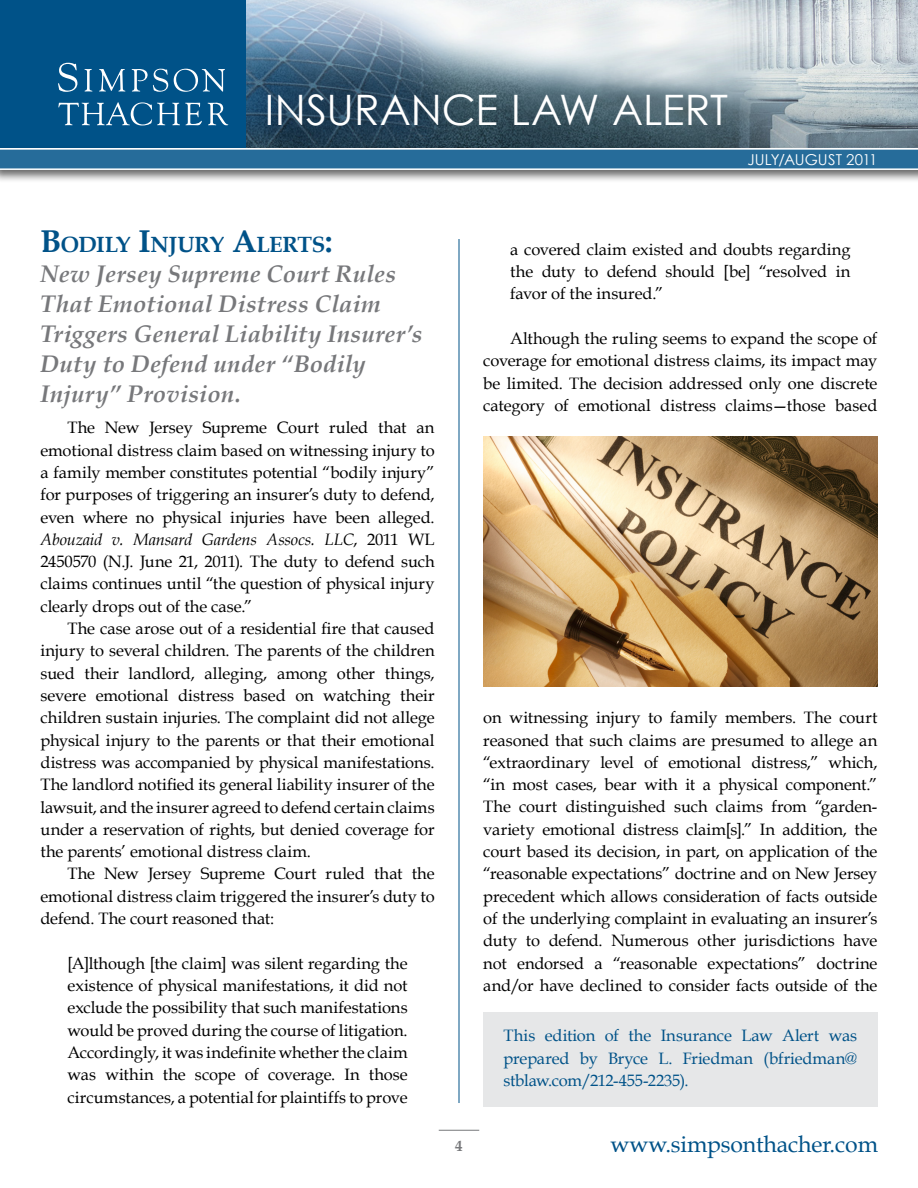
<style>
.page{position:relative;width:918px;height:1188px;background:#fff}
.page>*{position:absolute;margin:0;border:0;box-sizing:border-box;transform-origin:0 0}
.t1{font:42px "Century Gothic";color:#fff}
.t2{font:italic 700 24px/30px "Book Antiqua";letter-spacing:.01em;color:#77787b}
.t3{font:22.95px "Book Antiqua";letter-spacing:-.005em;color:#005288}
.t4{font:700 22.05px "Book Antiqua";letter-spacing:-.025em;color:#005288}
.t5{font:16.5px/22.4px "Book Antiqua";letter-spacing:-.005em;color:#000;text-align:justify}
.t6{font:16.5px/22.4px "Book Antiqua";letter-spacing:-.01em;color:#005288;text-align:justify}
.t7{font:15px "Century Gothic";letter-spacing:.01em;color:#fff}
.t8{font:700 15px "Book Antiqua";color:#77787b}
.s1{font-size:31.5px}
.s2{font-style:italic}
</style>
<div class="page">
<img style="left:247px;top:0;width:671px;height:145px">
<div style="left:0;top:0;width:246px;height:148px;background:#005288"></div>
<div style="left:0;top:145px;width:918px;height:39px;background:#000;opacity:.6"></div>
<svg style="left:0;top:148px;width:918px;height:22px;background:#4580a8"></svg>
<svg style="left:58px;top:63px;width:170px;height:63px"></svg>
<hr style="left:459px;top:239px;width:1px;height:864px;background:#005288">
<hr style="left:439px;top:1130px;width:40px;height:1px;background:#77787b">
<img style="left:483px;top:436px;width:395px;height:250px">
<div style="left:483px;top:1012px;width:395px;height:95px;background:#e6e7e8"></div>
<h1 class="t1" style="left:265px;top:85px;width:465px">INSURANCE LAW ALERT</h1>
<p class="t7" style="left:747px;top:150px;width:132px">JULY/AUGUST 2011</p>
<h3 class="t4" style="left:40px;top:232px;width:294px"><span class="s1">B</span>ODILY <span class="s1">I</span>NJURY <span class="s1">A</span>LERTS<span class="s1">:</span></h3>
<h2 class="t2" style="left:40px;top:260px;width:383px">New Jersey Supreme Court Rules<br>That Emotional Distress Claim<br>Triggers General Liability Insurer’s<br>Duty to Defend under “Bodily<br>Injury” Provision.</h2>
<p class="t5" style="left:41px;top:417px;width:396px;text-indent:27px">The New Jersey Supreme Court ruled that an emotional distress claim based on witnessing injury to a family member constitutes potential “bodily injury” for purposes of triggering an insurer’s duty to defend, even where no physical injuries have been alleged.<br><span class="s2">Abouzaid v. Mansard Gardens Assocs. LLC</span>, 2011 WL 2450570 (N.J. June 21, 2011). The duty to defend such claims continues until “the question of physical injury clearly drops out of the case.”</p>
<p class="t5" style="left:41px;top:617px;width:396px;text-indent:27px">The case arose out of a residential fire that caused injury to several children. The parents of the children sued their landlord, alleging, among other things, severe emotional distress based on watching their children sustain injuries. The complaint did not allege physical injury to the parents or that their emotional distress was accompanied by physical manifestations.<br>The landlord notified its general liability insurer of the lawsuit, and the insurer agreed to defend certain claims under a reservation of rights, but denied coverage for the parents’ emotional distress claim.</p>
<p class="t5" style="left:41px;top:863px;width:396px;text-indent:27px">The New Jersey Supreme Court ruled that the emotional distress claim triggered the insurer’s duty to defend. The court reasoned that:</p>
<p class="t5" style="left:68px;top:952px;width:342px">[A]lthough [the claim] was silent regarding the existence of physical manifestations, it did not exclude the possibility that such manifestations would be proved during the course of litigation.<br>Accordingly, it was indefinite whether the claim was within the scope of coverage. In those circumstances, a potential for plaintiffs to prove</p>
<p class="t8" style="left:455px;top:1137px;width:9px">4</p>
<p class="t5" style="left:510px;top:238px;width:342px">a covered claim existed and doubts regarding the duty to defend should [be] “resolved in favor of the insured.”</p>
<p class="t5" style="left:483px;top:327px;width:396px;text-indent:27px">Although the ruling seems to expand the scope of coverage for emotional distress claims, its impact may be limited. The decision addressed only one discrete category of emotional distress claims—those based</p>
<p class="t5" style="left:483px;top:706px;width:396px">on witnessing injury to family members. The court reasoned that such claims are presumed to allege an “extraordinary level of emotional distress,” which, “in most cases, bear with it a physical component.” The court distinguished such claims from “garden&shy;variety emotional distress claim[s].” In addition, the court based its decision, in part, on application of the “reasonable expectations” doctrine and on New Jersey precedent which allows consideration of facts outside of the underlying complaint in evaluating an insurer’s duty to defend. Numerous other jurisdictions have not endorsed a “reasonable expectations” doctrine and/or have declined to consider facts outside of the</p>
<p class="t6" style="left:504px;top:1025px;width:355px">This edition of the Insurance Law Alert was prepared by Bryce L. Friedman (bfriedman@ stblaw.com/212-455-2235).</p>
<h3 class="t3" style="left:610px;top:1130px;width:269px">www.simpsonthacher.com</h3>
</div>
